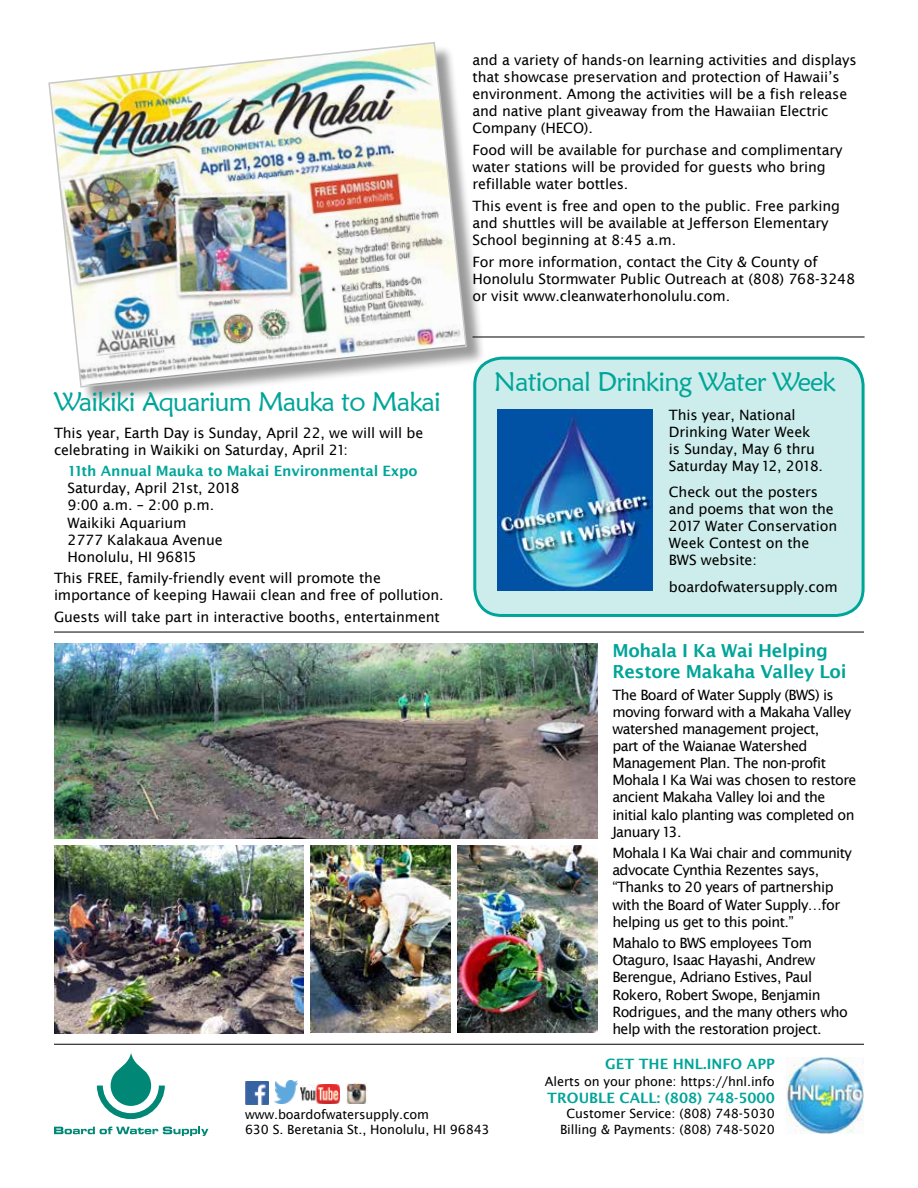
<style>
.page{position:relative;width:918px;height:1188px;background:#fff}
.page>*{position:absolute;margin:0;border:0;box-sizing:border-box;transform-origin:0 0}
.t1{font:27px "Maiandra GD";letter-spacing:-.03em;color:#00a599}
.t2{font:600 18px/21.6px "Lucida Sans";letter-spacing:-.02em;color:#00a599}
.t3{font:14.25px/17.1px "Lucida Sans";letter-spacing:-.01em;color:#000}
.t4{font:14.25px/17.1px "Lucida Sans";letter-spacing:-.04em;color:#000}
.t5{font:600 14.25px "Lucida Sans";letter-spacing:-.01em;color:#00a599}
.t6{font:12.75px/15.3px "Lucida Sans";letter-spacing:-.01em;color:#000;text-align:center}
</style>
<div class="page">
<hr style="left:54px;top:1044px;width:810px;height:1px;background:#000">
<hr style="left:54px;top:632px;width:810px;height:1px;background:#000">
<svg style="left:54px;top:1127px;width:154px;height:9px"></svg>
<svg style="left:97px;top:1053px;width:68px;height:66px"></svg>
<hr style="left:472px;top:337px;width:393px;height:1px;background:#000">
<div style="left:51px;top:45px;width:434px;height:361px;background:#000;opacity:.4"></div>
<img style="left:48px;top:42px;width:420px;height:347px">
<img style="left:54px;top:644px;width:543px;height:194px">
<img style="left:310px;top:845px;width:141px;height:187px">
<img style="left:457px;top:846px;width:140px;height:186px">
<img style="left:54px;top:846px;width:250px;height:187px">
<img style="left:274px;top:1081px;width:23px;height:23px">
<img style="left:245px;top:1082px;width:23px;height:23px">
<img style="left:346px;top:1084px;width:21px;height:20px">
<img style="left:300px;top:1085px;width:39px;height:19px">
<div style="left:475px;top:358px;width:388px;height:257px;background:#ccedeb;border-radius:27px"></div>
<div style="left:473px;top:357px;width:392px;height:260px;border:3px solid #00a599;border-radius:27px"></div>
<img style="left:497px;top:410px;width:156px;height:180px">
<img style="left:787px;top:1057px;width:77px;height:77px">
<h1 class="t1" style="left:54px;top:385px;width:388px">Waikiki Aquarium Mauka to Makai</h1>
<p class="t3" style="left:54px;top:424px;width:371px">This year, Earth Day is Sunday, April 22, we will will be celebrating in Waikiki on Saturday, April 21:</p>
<p class="t5" style="left:67px;top:463px;width:352px">11th Annual Mauka to Makai Environmental Expo</p>
<p class="t3" style="left:67px;top:480px;width:173px">Saturday, April 21st, 2018<br>9:00 a.m. – 2:00 p.m.<br>Waikiki Aquarium<br>2777 Kalakaua Avenue<br>Honolulu, HI 96815</p>
<p class="t3" style="left:54px;top:570px;width:391px">This FREE, family-friendly event will promote the importance of keeping Hawaii clean and free of pollution.</p>
<p class="t3" style="left:54px;top:608px;width:387px">Guests will take part in interactive booths, entertainment</p>
<p class="t3" style="left:472px;top:51px;width:386px">and a variety of hands-on learning activities and displays that showcase preservation and protection of Hawaii’s environment. Among the activities will be a fish release and native plant giveaway from the Hawaiian Electric Company (HECO).</p>
<p class="t3" style="left:472px;top:141px;width:372px">Food will be available for purchase and complimentary water stations will be provided for guests who bring refillable water bottles.</p>
<p class="t3" style="left:472px;top:197px;width:369px">This event is free and open to the public. Free parking and shuttles will be available at Jefferson Elementary<br>School beginning at 8:45 a.m.</p>
<p class="t3" style="left:472px;top:253px;width:384px">For more information, contact the City &amp; County of<br>Honolulu Stormwater Public Outreach at (808) 768-3248 or visit www.cleanwaterhonolulu.com.</p>
<h1 class="t1" style="left:494px;top:365px;width:343px">National Drinking Water Week</h1>
<p class="t3" style="left:669px;top:406px;width:156px">This year, National<br>Drinking Water Week is Sunday, May 6 thru<br>Saturday May 12, 2018.</p>
<p class="t3" style="left:669px;top:483px;width:170px">Check out the posters and poems that won the<br>2017 Water Conservation<br>Week Contest on the<br>BWS website:</p>
<p class="t3" style="left:669px;top:578px;width:170px">boardofwatersupply.com</p>
<p class="t2" style="left:612px;top:639px;width:236px">Mohala I Ka Wai Helping<br>Restore Makaha Valley Loi</p>
<p class="t4" style="left:612px;top:686px;width:246px">The Board of Water Supply (BWS) is moving forward with a Makaha Valley watershed management project,<br>part of the Waianae Watershed<br>Management Plan. The non-profit<br>Mohala I Ka Wai was chosen to restore ancient Makaha Valley loi and the initial kalo planting was completed on<br>January 13.</p>
<p class="t4" style="left:612px;top:845px;width:241px">Mohala I Ka Wai chair and community advocate Cynthia Rezentes says, “Thanks to 20 years of partnership with the Board of Water Supply…for helping us get to this point.”</p>
<p class="t4" style="left:612px;top:935px;width:237px">Mahalo to BWS employees Tom<br>Otaguro, Isaac Hayashi, Andrew<br>Berengue, Adriano Estives, Paul<br>Rokero, Robert Swope, Benjamin<br>Rodrigues, and the many others who help with the restoration project.</p>
<p class="t6" style="left:245px;top:1106px;width:246px;text-align:left">www.boardofwatersupply.com<br>630 S. Beretania St., Honolulu, HI 96843</p>
<p class="t5" style="left:605px;top:1056px;width:171px">GET THE HNL.INFO APP</p>
<p class="t6" style="left:545px;top:1074px;width:231px">Alerts on your phone: https://hnl.info</p>
<p class="t5" style="left:547px;top:1090px;width:229px">TROUBLE CALL: (808) 748-5000</p>
<p class="t6" style="left:560px;top:1106px;width:216px">Customer Service: (808) 748-5030<br>Billing &amp; Payments: (808) 748-5020</p>
</div>
